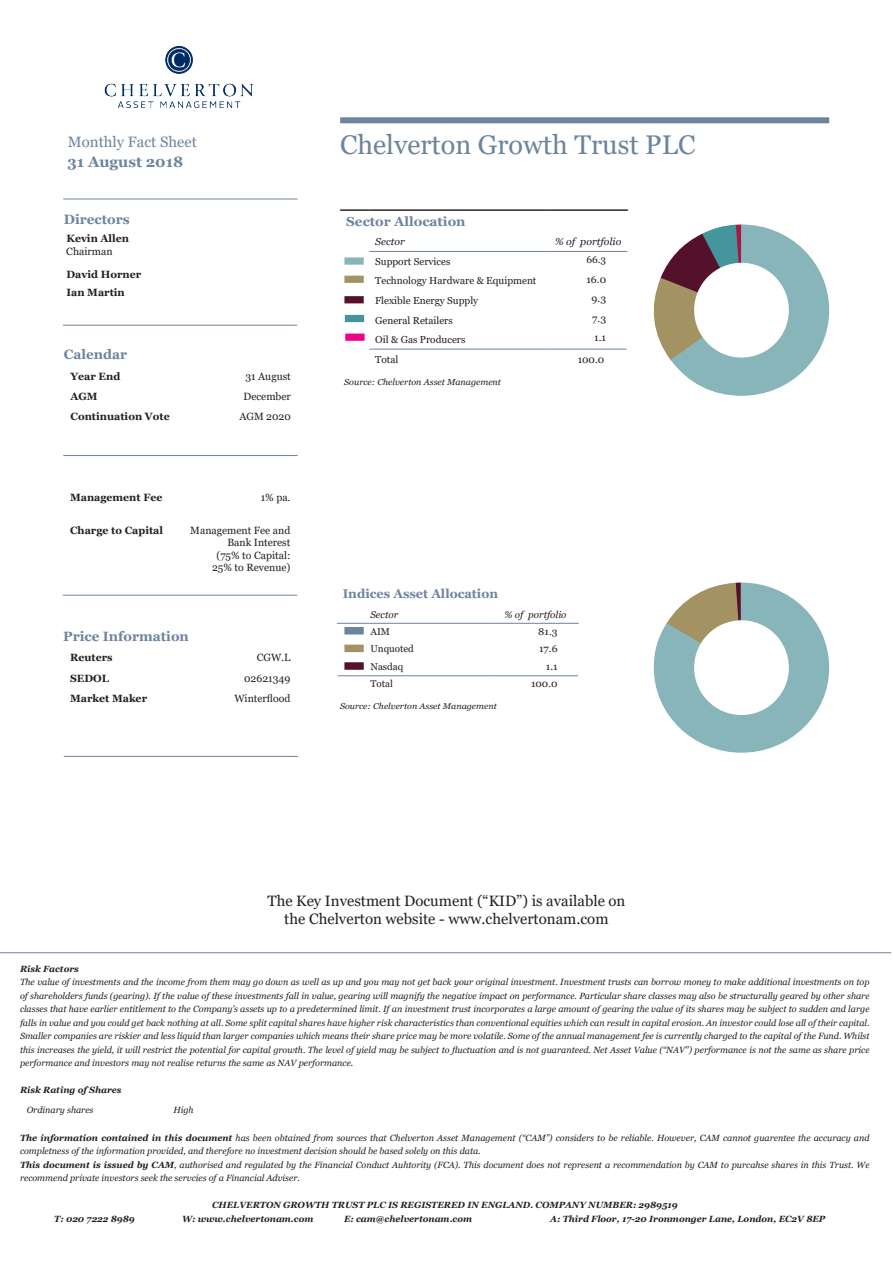
<style>
.page{position:relative;width:893px;height:1263px;background:#fff}
.page>*{position:absolute;margin:0;border:0;box-sizing:border-box;transform-origin:0 0}
.t1{font:27px "Georgia";color:#6d849e}
.t2{font:15px "Georgia";color:#231f20}
.t3{font:15px "Georgia";color:#6d849e}
.t4{font:700 15px "Georgia";color:#6d849e}
.t5{font:700 13.5px "Georgia";color:#6d849e}
.t6{font:700 13.05px "Georgia";color:#6d849e;scale:1.04 1}
.t7{font:700 12.6px "Georgia";color:#6d849e}
.t8{font:10.5px/12.6px "Georgia";color:#231f20;text-align:right}
.t9{font:700 10.5px "Georgia";color:#231f20}
.t10{font:10.2px "Georgia";color:#231f20}
.t11{font:italic 10.2px "Georgia";color:#231f20;scale:1.04 1}
.t12{font:10.2px "Georgia";color:#231f20;scale:1.04 1}
.t13{font:9.75px "Georgia";color:#231f20}
.t14{font:italic 9.75px "Georgia";color:#231f20}
.t15{font:9.75px "Georgia";color:#231f20;scale:1.07 1}
.t16{font:italic 9px/13.5px "Georgia";color:#231f20}
.t17{font:italic 700 9px "Georgia";color:#231f20}
.t18{font:italic 8.7px "Georgia";color:#231f20;scale:1.04 1}
.t19{font:italic 8.4px "Georgia";color:#231f20;scale:1.07 1}
.s1{font-weight:700}
</style>
<div class="page">
<svg style="left:653px;top:582px;width:177px;height:171px"></svg>
<svg style="left:653px;top:224px;width:177px;height:172px"></svg>
<img style="left:104px;top:46px;width:150px;height:62px">
<div style="left:340px;top:117px;width:489px;height:6px;background:#6d849e"></div>
<hr style="left:63px;top:199px;width:235px;height:1px;background:#6d849e">
<hr style="left:63px;top:325px;width:234px;height:1px;background:#6d849e">
<hr style="left:63px;top:455px;width:235px;height:1px;background:#6d849e">
<svg style="left:63px;top:594px;width:234px;height:1px"></svg>
<hr style="left:63px;top:595px;width:234px;height:1px;background:#6d849e">
<hr style="left:64px;top:756px;width:234px;height:1px;background:#6d849e">
<hr style="left:0;top:952px;width:891px;height:1px;background:#6d849e">
<hr style="left:369px;top:349px;width:180px;height:1px;background:#6d849e">
<hr style="left:549px;top:349px;width:78px;height:1px;background:#6d849e">
<hr style="left:340px;top:209px;width:29px;height:2px;background:#231f20">
<hr style="left:369px;top:209px;width:180px;height:2px;background:#231f20">
<hr style="left:549px;top:209px;width:79px;height:2px;background:#231f20">
<hr style="left:369px;top:251px;width:180px;height:1px;background:#6d849e">
<hr style="left:549px;top:251px;width:78px;height:1px;background:#6d849e">
<div style="left:344px;top:257px;width:20px;height:8px;background:#88b5b9"></div>
<div style="left:344px;top:276px;width:20px;height:7px;background:#a39262"></div>
<div style="left:344px;top:296px;width:20px;height:7px;background:#55102b"></div>
<div style="left:345px;top:315px;width:19px;height:7px;background:#45959d"></div>
<hr style="left:366px;top:675px;width:126px;height:1px;background:#6d849e">
<hr style="left:492px;top:675px;width:86px;height:1px;background:#6d849e">
<svg style="left:336px;top:622px;width:31px;height:55px"></svg>
<hr style="left:366px;top:623px;width:126px;height:1px;background:#6d849e">
<hr style="left:492px;top:623px;width:87px;height:1px;background:#6d849e">
<div style="left:344px;top:627px;width:20px;height:7px;background:#6d849e"></div>
<div style="left:344px;top:645px;width:20px;height:7px;background:#a39262"></div>
<div style="left:344px;top:662px;width:20px;height:8px;background:#55102b"></div>
<div style="left:694px;top:620px;width:95px;height:95px;background:#fff;border-radius:50%"></div>
<div style="left:694px;top:263px;width:95px;height:94px;background:#fff;border-radius:50%"></div>
<div style="left:345px;top:334px;width:20px;height:7px;background:#ed028c"></div>
<p class="t3" style="left:68px;top:133px;width:131px">Monthly Fact Sheet</p>
<p class="t4" style="left:68px;top:152px;width:117px">31 August 2018</p>
<p class="t5" style="left:64px;top:210px;width:67px">Directors</p>
<p class="t9" style="left:66px;top:231px;width:64px">Kevin Allen</p>
<p class="t8" style="left:66px;top:245px;width:48px">Chairman</p>
<p class="t9" style="left:66px;top:267px;width:76px">David Horner</p>
<p class="t9" style="left:66px;top:285px;width:60px">Ian Martin</p>
<p class="t5" style="left:64px;top:346px;width:65px">Calendar</p>
<p class="t9" style="left:71px;top:370px;width:51px">Year End</p>
<p class="t8" style="left:245px;top:370px;width:47px">31 August</p>
<p class="t9" style="left:71px;top:390px;width:29px">AGM</p>
<p class="t8" style="left:244px;top:390px;width:49px">December</p>
<p class="t9" style="left:71px;top:410px;width:101px">Continuation Vote</p>
<p class="t8" style="left:239px;top:410px;width:53px">AGM 2020</p>
<p class="t9" style="left:70px;top:491px;width:94px">Management Fee</p>
<p class="t8" style="left:261px;top:491px;width:31px">1% pa.</p>
<p class="t9" style="left:70px;top:523px;width:95px">Charge to Capital</p>
<p class="t8" style="left:190px;top:524px;width:102px">Management Fee and<br>Bank Interest</p>
<p class="t8" style="left:216px;top:549px;width:75px">(75% to Capital:</p>
<p class="t8" style="left:212px;top:562px;width:80px">25% to Revenue)</p>
<p class="t5" style="left:63px;top:627px;width:127px">Price Information</p>
<p class="t9" style="left:70px;top:651px;width:44px">Reuters</p>
<p class="t8" style="left:257px;top:652px;width:35px">CGW.L</p>
<p class="t9" style="left:70px;top:671px;width:40px">SEDOL</p>
<p class="t8" style="left:244px;top:672px;width:48px">02621349</p>
<p class="t9" style="left:70px;top:692px;width:79px">Market Maker</p>
<p class="t8" style="left:234px;top:693px;width:58px">Winterflood</p>
<p class="t1" style="left:340px;top:129px;width:357px">Chelverton Growth Trust PLC</p>
<p class="t6" style="left:346px;top:213px;width:116px">Sector Allocation</p>
<p class="t11" style="left:375px;top:235px;width:30px">Sector</p>
<p class="t11" style="left:555px;top:235px;width:65px">% of portfolio</p>
<p class="t10" style="left:375px;top:255px;width:77px">Support Services</p>
<p class="t10" style="left:586px;top:253px;width:21px">66.3</p>
<p class="t10" style="left:375px;top:275px;width:163px">Technology Hardware &amp; Equipment</p>
<p class="t12" style="left:586px;top:273px;width:20px">16.0</p>
<p class="t10" style="left:375px;top:294px;width:105px">Flexible Energy Supply</p>
<p class="t12" style="left:592px;top:293px;width:16px">9.3</p>
<p class="t10" style="left:375px;top:314px;width:79px">General Retailers</p>
<p class="t12" style="left:592px;top:312px;width:15px">7.3</p>
<p class="t10" style="left:375px;top:333px;width:92px">Oil &amp; Gas Producers</p>
<p class="t12" style="left:594px;top:332px;width:13px">1.1</p>
<p class="t10" style="left:375px;top:353px;width:25px">Total</p>
<p class="t12" style="left:578px;top:353px;width:27px">100.0</p>
<p class="t18" style="left:344px;top:376px;width:152px">Source: Chelverton Asset Management</p>
<p class="t7" style="left:343px;top:586px;width:157px">Indices Asset Allocation</p>
<p class="t14" style="left:370px;top:609px;width:29px">Sector</p>
<p class="t14" style="left:505px;top:609px;width:63px">% of portfolio</p>
<p class="t13" style="left:370px;top:625px;width:21px">AIM</p>
<p class="t15" style="left:538px;top:625px;width:20px">81.3</p>
<p class="t13" style="left:370px;top:643px;width:45px">Unquoted</p>
<p class="t15" style="left:539px;top:643px;width:19px">17.6</p>
<p class="t13" style="left:370px;top:660px;width:34px">Nasdaq</p>
<p class="t15" style="left:546px;top:660px;width:13px">1.1</p>
<p class="t13" style="left:370px;top:678px;width:24px">Total</p>
<p class="t15" style="left:531px;top:678px;width:26px">100.0</p>
<p class="t19" style="left:340px;top:700px;width:148px">Source: Chelverton Asset Management</p>
<p class="t2" style="left:267px;top:892px;width:360px">The Key Investment Document (“KID”) is available on</p>
<p class="t2" style="left:284px;top:910px;width:326px">the Chelverton website - www.chelvertonam.com</p>
<p class="t17" style="left:20px;top:963px;width:60px">Risk Factors</p>
<p class="t16" style="left:20px;top:976px;width:851px;text-align:justify">The value of investments and the income from them may go down as well as up and you may not get back your original investment. Investment trusts can borrow money to make additional investments on top of shareholders funds (gearing). If the value of these investments fall in value, gearing will magnify the negative impact on performance. Particular share classes may also be structurally geared by other share classes that have earlier entitlement to the Company’s assets up to a predetermined limit. If an investment trust incorporates a large amount of gearing the value of its shares may be subject to sudden and large falls in value and you could get back nothing at all. Some split capital shares have higher risk characteristics than conventional equities which can result in capital erosion. An investor could lose all of their capital.<br>Smaller companies are riskier and less liquid than larger companies which means their share price may be more volatile. Some of the annual management fee is currently charged to the capital of the Fund. Whilst this increases the yield, it will restrict the potential for capital growth. The level of yield may be subject to fluctuation and is not guaranteed. Net Asset Value (“NAV”) performance is not the same as share price performance and investors may not realise returns the same as NAV performance.</p>
<p class="t17" style="left:20px;top:1084px;width:103px">Risk Rating of Shares</p>
<p class="t16" style="left:27px;top:1103px;width:68px">Ordinary shares</p>
<p class="t16" style="left:173px;top:1103px;width:22px">High</p>
<p class="t16" style="left:20px;top:1131px;width:851px"><span class="s1">The information contained in this document</span> has been obtained from sources that Chelverton Asset Management (“CAM”) considers to be reliable. However, CAM cannot guarentee the accuracy and completness of the information provided, and therefore no investment decision should be based solely on this data.</p>
<p class="t16" style="left:20px;top:1158px;width:851px"><span class="s1">This document is issued by CAM</span>, authorised and regulated by the Financial Conduct Auhtority (FCA). This document does not represent a recommendation by CAM to purcahse shares in this Trust. We recommend private investors seek the servcies of a Financial Adviser.</p>
<p class="t17" style="left:212px;top:1199px;width:467px">CHELVERTON GROWTH TRUST PLC IS REGISTERED IN ENGLAND. COMPANY NUMBER: 2989519</p>
<p class="t17" style="left:54px;top:1213px;width:82px">T: 020 7222 8989</p>
<p class="t17" style="left:182px;top:1213px;width:133px">W: www.chelvertonam.com</p>
<p class="t17" style="left:344px;top:1213px;width:130px">E: cam@chelvertonam.com</p>
<p class="t17" style="left:550px;top:1213px;width:277px">A: Third Floor, 17-20 Ironmonger Lane, London, EC2V 8EP</p>
</div>
